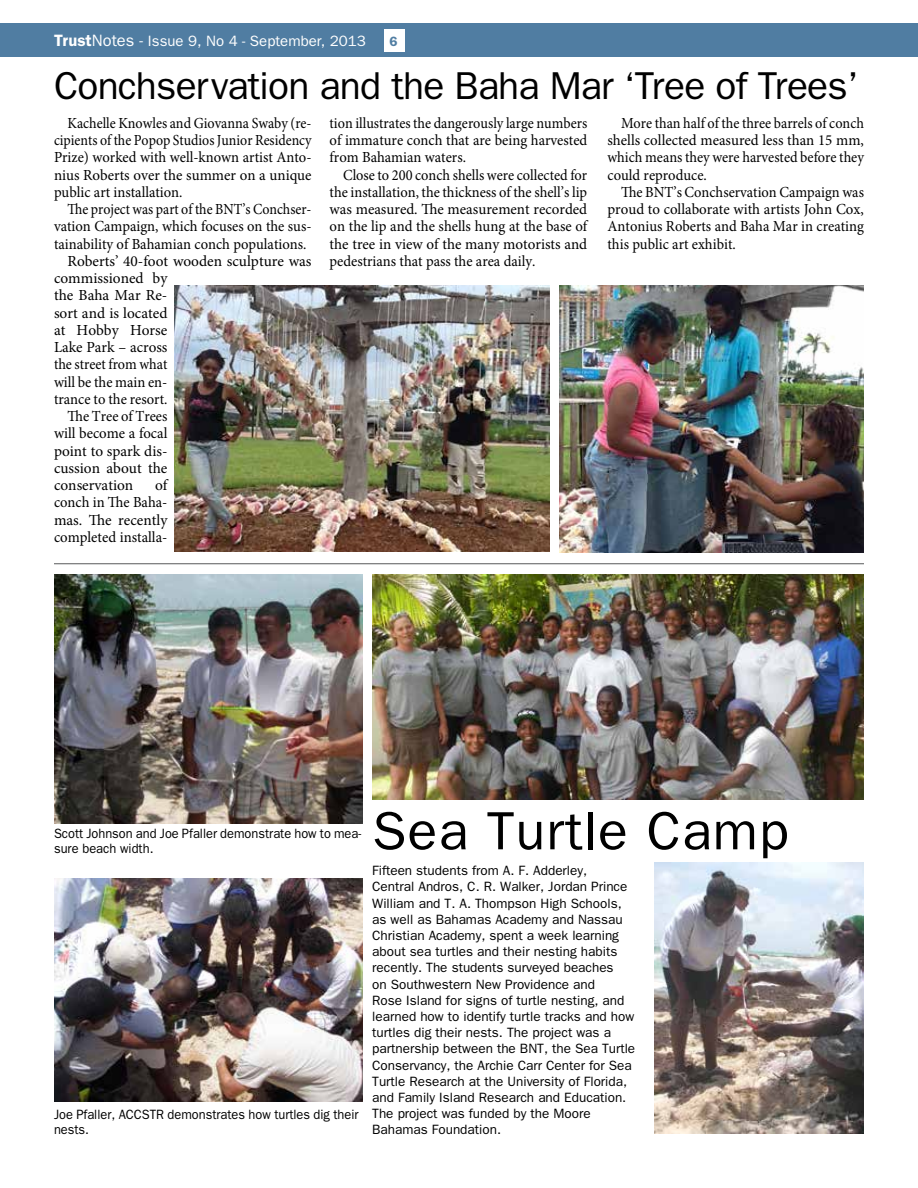
<style>
.page{position:relative;width:918px;height:1188px;background:#fff}
.page>*{position:absolute;margin:0;border:0;box-sizing:border-box;transform-origin:0 0}
.t1{font:54px "Franklin Gothic";letter-spacing:.02em;color:#000}
.t2{font:39px "Franklin Gothic";letter-spacing:-.02em;color:#000}
.t3{font:15.3px/17.2px "Minion Pro";color:#000;text-align:justify;scale:.93 1}
.t4{font:15.3px/17.2px "Minion Pro";color:#000;text-align:justify;scale:.92 1}
.t5{font:15.3px/17.2px "Minion Pro";color:#000;text-align:justify}
.t6{font:15.3px/17.2px "Minion Pro";color:#000;text-align:justify;scale:.94 1}
.t7{font:15.3px "Minion Pro";color:#000;scale:.95 1}
.t8{font:15.3px "Minion Pro";color:#000;scale:.91 1}
.t9{font:15.3px "Minion Pro";color:#000;scale:.96 1}
.t10{font:15px "Franklin Gothic";color:#fff}
.t11{font:13.5px/16.2px "Franklin Gothic";color:#000}
.t12{font:13.5px/15px "Franklin Gothic";color:#000;scale:.95 1}
.t13{font:600 13.5px "Franklin Gothic";color:#507da2}
.s1{font-weight:600;font-size:16.5px}
.s2{font-size:16.5px}
</style>
<div class="page">
<div style="left:0;top:23px;width:918px;height:34px;background:#507da2"></div>
<div style="left:384px;top:29px;width:20px;height:22px;background:#fff"></div>
<img style="left:174px;top:285px;width:376px;height:267px">
<img style="left:559px;top:285px;width:305px;height:268px">
<img style="left:54px;top:878px;width:309px;height:224px">
<img style="left:54px;top:575px;width:309px;height:249px">
<img style="left:655px;top:863px;width:209px;height:271px">
<img style="left:372px;top:575px;width:492px;height:225px">
<hr style="left:54px;top:563px;width:810px;height:1px;background:#58595b">
<p class="t10" style="left:54px;top:32px;width:313px"><span class="s1">Trust</span><span class="s2">Notes -</span> Issue 9, No 4 - September, 2013</p>
<p class="t13" style="left:389px;top:33px;width:10px">6</p>
<h2 class="t2" style="left:54px;top:63px;width:806px">Conchservation and the Baha Mar ‘Tree of Trees’</h2>
<p class="t4" style="left:608px;top:114px;width:280px;text-indent:14px">More than half of the three barrels of conch shells collected measured less than 15 mm, which means they were harvested before they could reproduce.</p>
<p class="t6" style="left:608px;top:183px;width:274px;text-indent:14px">The BNT’s Conchservation Campaign was proud to collaborate with artists John Cox, Antonius Roberts and Baha Mar in creating this public art exhibit.</p>
<p class="t4" style="left:54px;top:114px;width:282px;text-indent:14px">Kachelle Knowles and Giovanna Swaby (re&shy;cipients of the Popop Studios Junior Residency Prize) worked with well-known artist Anto&shy;nius Roberts over the summer on a unique public art installation.</p>
<p class="t8" style="left:68px;top:199px;width:270px">The project was part of the BNT’s Conchser-</p>
<p class="t7" style="left:54px;top:216px;width:273px">vation Campaign, which focuses on the sus-</p>
<p class="t7" style="left:54px;top:234px;width:267px">tainability of Bahamian conch populations.</p>
<p class="t5" style="left:68px;top:252px;width:246px">Roberts’ 40-foot wooden sculpture was</p>
<p class="t5" style="left:54px;top:270px;width:115px">commissioned by</p>
<p class="t5" style="left:54px;top:287px;width:115px">the Baha Mar Re-</p>
<p class="t5" style="left:54px;top:304px;width:115px">sort and is located</p>
<p class="t5" style="left:54px;top:321px;width:115px">at Hobby Horse</p>
<p class="t5" style="left:54px;top:339px;width:115px">Lake Park – across</p>
<p class="t3" style="left:54px;top:356px;width:123px">the street from what</p>
<p class="t7" style="left:54px;top:372px;width:121px">will be the main en-</p>
<p class="t7" style="left:54px;top:389px;width:121px">trance to the resort.</p>
<p class="t6" style="left:68px;top:408px;width:108px">The Tree of Trees</p>
<p class="t9" style="left:54px;top:423px;width:120px">will become a focal</p>
<p class="t5" style="left:54px;top:442px;width:115px">point to spark dis-</p>
<p class="t5" style="left:54px;top:459px;width:115px">cussion about the</p>
<p class="t5" style="left:54px;top:477px;width:81px">conservation</p>
<p class="t3" style="left:330px;top:114px;width:279px">tion illustrates the dangerously large numbers of immature conch that are being harvested from Bahamian waters.</p>
<p class="t3" style="left:330px;top:166px;width:279px;text-indent:14px">Close to 200 conch shells were collected for the installation, the thickness of the shell’s lip was measured. The measurement recorded on the lip and the shells hung at the base of the tree in view of the many motorists and pedestrians that pass the area daily.</p>
<p class="t5" style="left:54px;top:477px;width:115px;text-indent:101px">of conch in The Baha&shy;mas. The recently completed installa-</p>
<p class="t12" style="left:54px;top:826px;width:325px">Scott Johnson and Joe Pfaller demonstrate how to mea&shy;sure beach width.</p>
<p class="t12" style="left:54px;top:1106px;width:322px">Joe Pfaller, ACCSTR demonstrates how turtles dig their nests.</p>
<h1 class="t1" style="left:372px;top:800px;width:418px">Sea Turtle Camp</h1>
<p class="t11" style="left:372px;top:862px;width:264px">Fifteen students from A. F. Adderley,<br>Central Andros, C. R. Walker, Jordan Prince William and T. A. Thompson High Schools, as well as Bahamas Academy and Nassau Christian Academy, spent a week learning about sea turtles and their nesting habits recently. The students surveyed beaches<br>on Southwestern New Providence and<br>Rose Island for signs of turtle nesting, and learned how to identify turtle tracks and how turtles dig their nests. The project was a partnership between the BNT, the Sea Turtle Conservancy, the Archie Carr Center for Sea Turtle Research at the University of Florida, and Family Island Research and Education.<br>The project was funded by the Moore Bahamas Foundation.</p>
</div>
